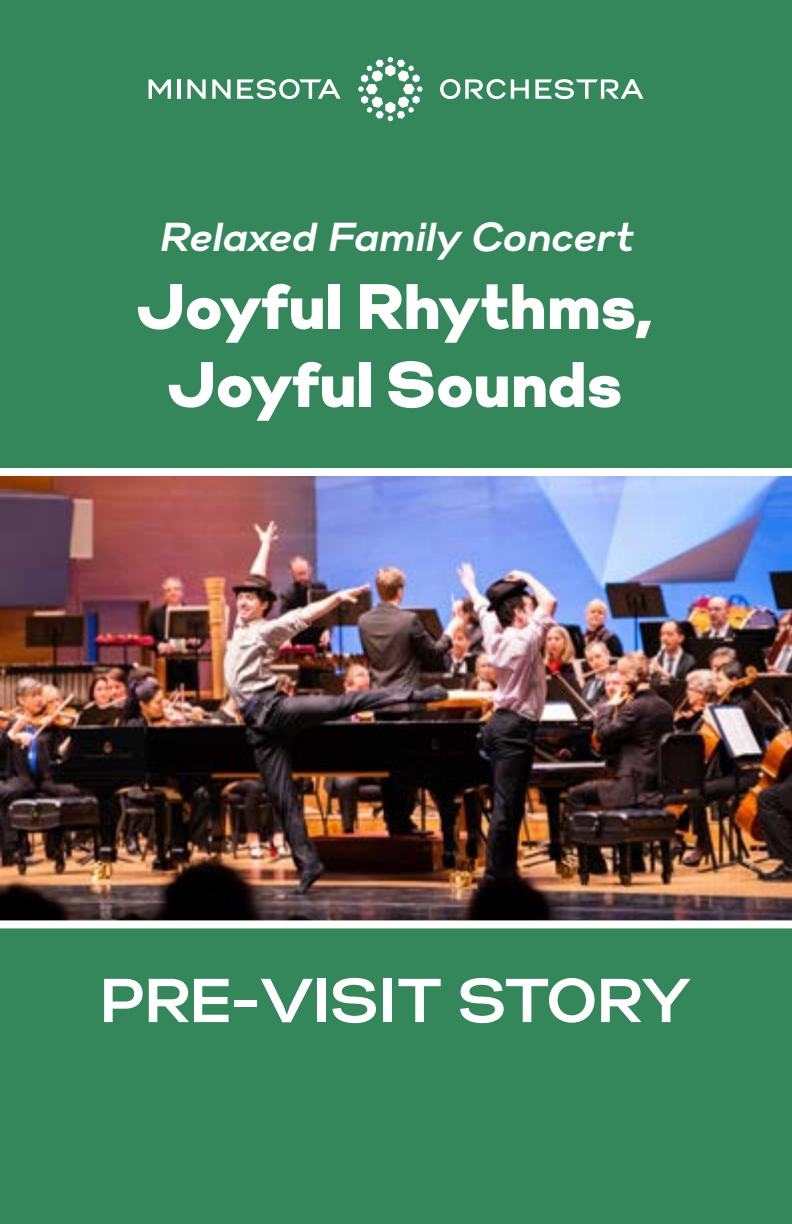
<style>
.page{position:relative;width:792px;height:1224px;background:#34865b}
.page>*{position:absolute;margin:0;border:0;box-sizing:border-box;transform-origin:0 0}
.t1{font:900 64px/78px "Gabriel Orchestra";color:#fff;text-align:center}
.t2{font:700 61.8px "Gabriel Orchestra";letter-spacing:.01em;color:#fff}
.t3{font:italic 700 40.4px "Gabriel Orchestra";letter-spacing:.01em;color:#fff}
</style>
<div class="page">
<svg style="left:535px;top:79px;width:108px;height:20px"></svg>
<svg style="left:440px;top:79px;width:89px;height:20px"></svg>
<hr style="left:178px;top:79px;width:3px;height:20px;background:#fff">
<svg style="left:187px;top:79px;width:19px;height:20px"></svg>
<svg style="left:212px;top:79px;width:19px;height:20px"></svg>
<svg style="left:237px;top:79px;width:104px;height:20px"></svg>
<svg style="left:149px;top:79px;width:22px;height:20px"></svg>
<svg style="left:358px;top:57px;width:65px;height:64px"></svg>
<img style="left:0;top:468px;width:792px;height:461px">
<p class="t3" style="left:160px;top:213px;width:474px">Relaxed Family Concert</p>
<p class="t1" style="left:137px;top:268px;width:519px">Joyful Rhythms,<br>Joyful Sounds</p>
<p class="t2" style="left:101px;top:964px;width:591px">PRE-VISIT STORY</p>
</div>
